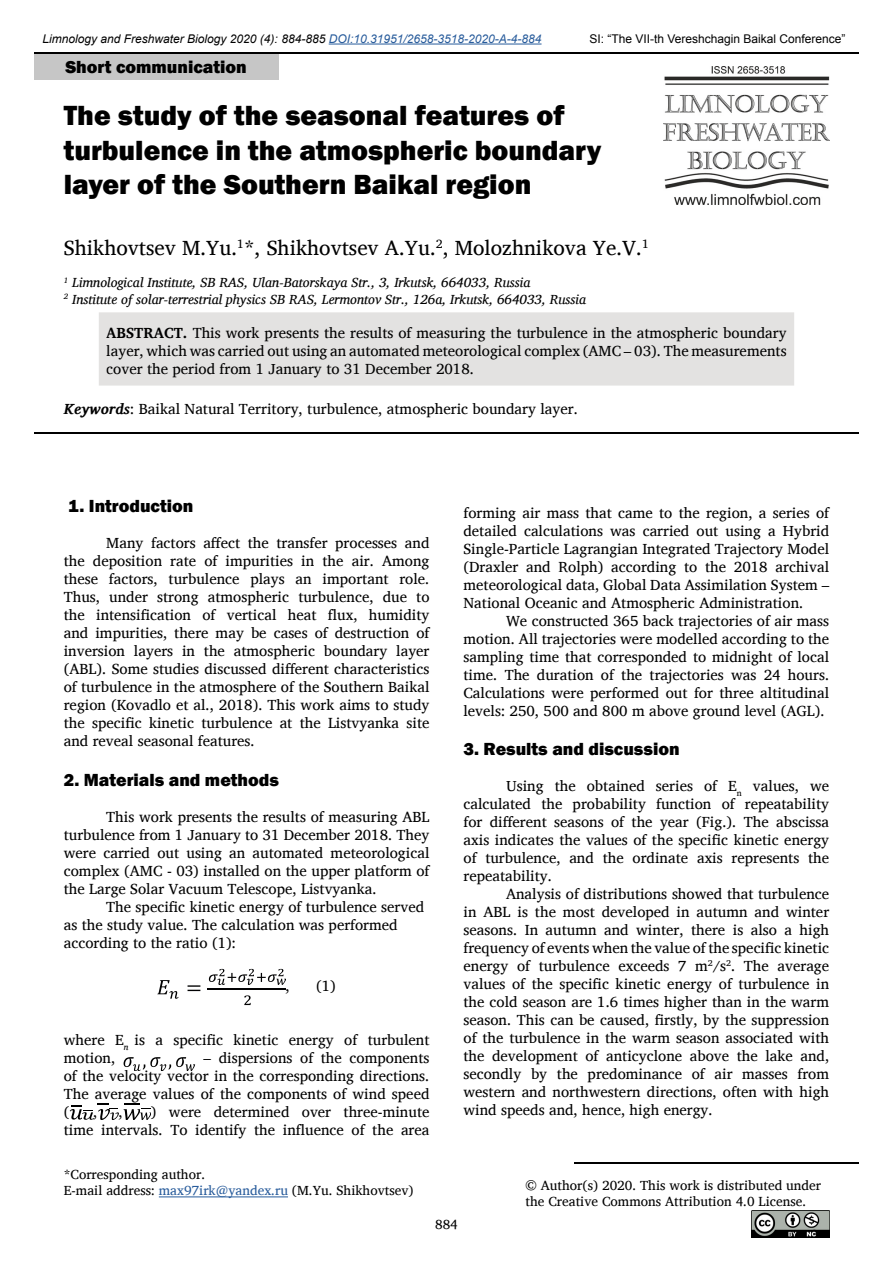
<style>
.page{position:relative;width:893px;height:1263px;background:#fff}
.page>*{position:absolute;margin:0;border:0;box-sizing:border-box;transform-origin:0 0}
.header_article{font:800 28.5px/34.2px "Franklin Gothic";color:#000}
.Autors{font:21px "Charis SIL";color:#000}
.t1{font:800 18px "Franklin Gothic";color:#000}
.body_regular{font:15px/18px "Charis SIL";color:#000;text-align:justify}
.small_regular{font:13.5px "Charis SIL";color:#000}
.Instituts{font:italic 13.5px "Charis SIL";color:#000}
.t2{font:italic 12px "Arial";color:#000}
.t3{font:12px "Arial";color:#000}
.s1{color:#275b9b}
.s2{font-weight:700}
.s3{font-weight:700;font-style:italic}
</style>
<div class="page">
<hr style="left:34px;top:52px;width:825px;height:2px;background:#000">
<hr style="left:329px;top:44px;width:213px;height:1px;background:#275b9b">
<img style="left:663px;top:67px;width:166px;height:138px">
<div style="left:34px;top:54px;width:244px;height:26px;background:#c6c6c6"></div>
<img style="left:751px;top:1210px;width:78px;height:27px">
<hr style="left:574px;top:1162px;width:285px;height:1px;background:#000">
<svg style="left:157px;top:980px;width:22px;height:19px"></svg>
<svg style="left:188px;top:985px;width:12px;height:6px"></svg>
<svg style="left:207px;top:969px;width:79px;height:36px"></svg>
<svg style="left:124px;top:1057px;width:71px;height:14px"></svg>
<svg style="left:70px;top:1103px;width:81px;height:17px"></svg>
<hr style="left:159px;top:1196px;width:129px;height:1px;background:#275b9b">
<div style="left:99px;top:312px;width:695px;height:74px;background:#e3e2e1"></div>
<hr style="left:34px;top:432px;width:825px;height:2px;background:#000">
<p class="t2" style="left:43px;top:31px;width:500px">Limnology and Freshwater Biology 2020 (4): 884-885 <span class="s1">DOI:10.31951/2658-3518-2020-A-4-884</span></p>
<p class="t3" style="left:589px;top:31px;width:258px">SI: “The VII-th Vereshchagin Baikal Conference”</p>
<p class="t1" style="left:65px;top:55px;width:183px">Short communication</p>
<p class="header_article" style="left:64px;top:99px;width:539px">The study of the seasonal features of turbulence in the atmospheric boundary layer of the Southern Baikal region</p>
<p class="Autors" style="left:64px;top:236px;width:587px">Shikhovtsev M.Yu.<sup>1</sup>*, Shikhovtsev A.Yu.<sup>2</sup>, Molozhnikova Ye.V.<sup>1</sup></p>
<p class="Instituts" style="left:64px;top:275px;width:468px"><sup>1</sup> Limnological Institute, SB RAS, Ulan-Batorskaya Str., 3, Irkutsk, 664033, Russia</p>
<p class="Instituts" style="left:64px;top:291px;width:524px"><sup>2</sup> Institute of solar-terrestrial physics SB RAS, Lermontov Str., 126a, Irkutsk, 664033, Russia</p>
<p class="body_regular" style="left:106px;top:324px;width:682px"><span class="s2">ABSTRACT.</span> This work presents the results of measuring the turbulence in the atmospheric boundary layer, which was carried out using an automated meteorological complex (AMС – 03). The measurements cover the period from 1 January to 31 December 2018.</p>
<p class="body_regular" style="left:64px;top:400px;width:516px"><span class="s3">Keywords</span>: Baikal Natural Territory, turbulence, atmospheric boundary layer.</p>
<p class="t1" style="left:68px;top:494px;width:127px">1. Introduction</p>
<p class="body_regular" style="left:64px;top:534px;width:367px;text-indent:43px">Many factors affect the transfer processes and the deposition rate of impurities in the air. Among these factors, turbulence plays an important role.<br>Thus, under strong atmospheric turbulence, due to the intensification of vertical heat flux, humidity and impurities, there may be cases of destruction of inversion layers in the atmospheric boundary layer (ABL). Some studies discussed different characteristics of turbulence in the atmosphere of the Southern Baikal region (Kovadlo et al., 2018). This work aims to study the specific kinetic turbulence at the Listvyanka site and reveal seasonal features.</p>
<p class="t1" style="left:64px;top:768px;width:217px">2. Materials and methods</p>
<p class="body_regular" style="left:64px;top:808px;width:367px;text-indent:43px">This work presents the results of measuring ABL turbulence from 1 January to 31 December 2018. They were carried out using an automated meteorological complex (AMС - 03) installed on the upper platform of the Large Solar Vacuum Telescope, Listvyanka.</p>
<p class="body_regular" style="left:64px;top:898px;width:362px;text-align:left;text-indent:43px">The specific kinetic energy of turbulence served as the study value. The calculation was performed according to the ratio (1):</p>
<p class="body_regular" style="left:286px;top:977px;width:6px">,</p>
<p class="body_regular" style="left:316px;top:977px;width:21px">(1)</p>
<p class="body_regular" style="left:64px;top:1031px;width:367px">where Е<sub>n</sub> is a specific kinetic energy of turbulent motion,</p>
<p class="body_regular" style="left:64px;top:1049px;width:367px;text-indent:140px">– dispersions of the components of the velocity vector in the corresponding directions.<br>The average values of the components of wind speed (</p>
<p class="body_regular" style="left:93px;top:1103px;width:6px">,</p>
<p class="body_regular" style="left:119px;top:1103px;width:6px">,</p>
<p class="body_regular" style="left:64px;top:1103px;width:367px;text-align:right">) were determined over three-minute<br>time intervals. To identify the influence of the area</p>
<p class="small_regular" style="left:64px;top:1166px;width:143px">*Corresponding author.</p>
<p class="small_regular" style="left:64px;top:1182px;width:351px">E-mail address: <span class="s1">max97irk@yandex.ru</span> (M.Yu. Shikhovtsev)</p>
<p class="body_regular" style="left:463px;top:503px;width:367px">forming air mass that came to the region, a series of detailed calculations was carried out using a Hybrid Single-Particle Lagrangian Integrated Trajectory Model (Draxler and Rolph) according to the 2018 archival meteorological data, Global Data Assimilation System – National Oceanic and Atmospheric Administration.</p>
<p class="body_regular" style="left:463px;top:611px;width:367px;text-indent:43px">We constructed 365 back trajectories of air mass motion. All trajectories were modelled according to the sampling time that corresponded to midnight of local time. The duration of the trajectories was 24 hours.<br>Calculations were performed out for three altitudinal levels: 250, 500 and 800 m above ground level (AGL).</p>
<p class="t1" style="left:463px;top:737px;width:218px">3. Results and discussion</p>
<p class="body_regular" style="left:463px;top:777px;width:367px;text-indent:43px">Using the obtained series of Е<sub>n</sub> values, we calculated the probability function of repeatability for different seasons of the year (Fig.). The abscissa axis indicates the values of the specific kinetic energy of turbulence, and the ordinate axis represents the repeatability.</p>
<p class="body_regular" style="left:463px;top:885px;width:367px;text-indent:43px">Analysis of distributions showed that turbulence in ABL is the most developed in autumn and winter seasons. In autumn and winter, there is also a high frequency of events when the value of the specific kinetic energy of turbulence exceeds 7 m<sup>2</sup>/s<sup>2</sup>. The average values of the specific kinetic energy of turbulence in the cold season are 1.6 times higher than in the warm season. This can be caused, firstly, by the suppression of the turbulence in the warm season associated with the development of anticyclone above the lake and, secondly by the predominance of air masses from western and northwestern directions, often with high wind speeds and, hence, high energy.</p>
<p class="small_regular" style="left:526px;top:1177px;width:297px">© Author(s) 2020. This work is distributed under</p>
<p class="small_regular" style="left:526px;top:1193px;width:282px">the Creative Commons Attribution 4.0 License.</p>
<p class="small_regular" style="left:435px;top:1216px;width:24px">884</p>
</div>
